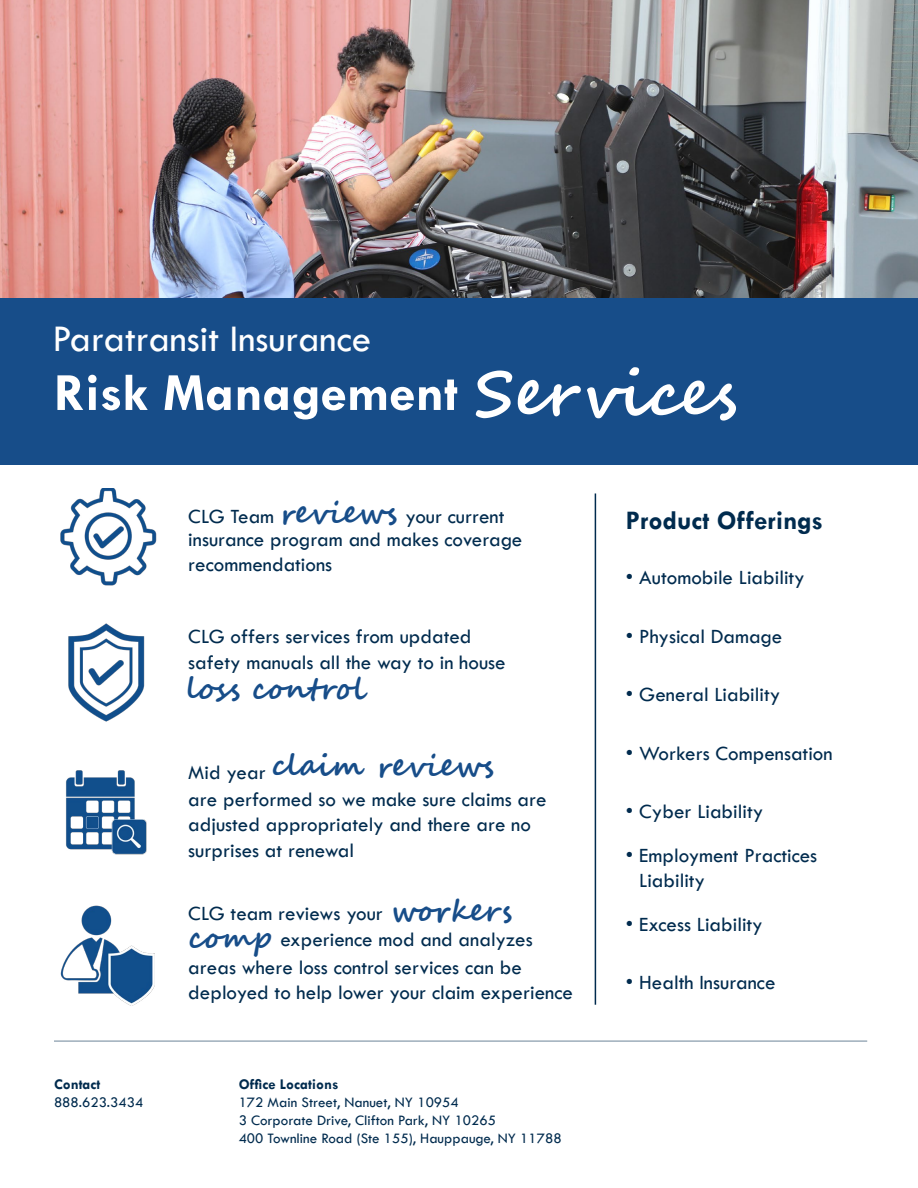
<style>
.page{position:relative;width:918px;height:1188px;background:#fff}
.page>*{position:absolute;margin:0;border:0;box-sizing:border-box;transform-origin:0 0}
.t1{font:700 63px "Segoe Script";color:#fff}
.t2{font:700 54px "Tw Cen";color:#fff}
.t3{font:39px "Tw Cen";color:#fff}
.t4{font:700 30px "Segoe Script";color:#174d89}
.t5{font:700 27px "Tw Cen";color:#002b4e}
.t6{font:21px/25.2px "Tw Cen";color:#002b4e}
.t7{font:15px/18px "Tw Cen";color:#002b4e}
.t8{font:700 15px "Tw Cen";color:#002b4e}
</style>
<div class="page">
<img style="left:0;top:0;width:918px;height:298px">
<div style="left:0;top:298px;width:918px;height:166px;background:#174d89"></div>
<img style="left:60px;top:488px;width:97px;height:98px">
<hr style="left:595px;top:493px;width:1px;height:512px;background:#002b4e">
<img style="left:66px;top:770px;width:81px;height:85px">
<img style="left:68px;top:623px;width:77px;height:99px">
<img style="left:60px;top:905px;width:95px;height:101px">
<hr style="left:54px;top:1040px;width:813px;height:2px;background:#002b4e">
<h3 class="t3" style="left:52px;top:315px;width:320px">Paratransit Insurance</h3>
<h2 class="t2" style="left:54px;top:360px;width:406px">Risk Management</h2>
<h1 class="t1" style="left:475px;top:342px;width:263px">Services</h1>
<p class="t8" style="left:54px;top:1075px;width:48px">Contact</p>
<p class="t7" style="left:54px;top:1093px;width:91px">888.623.3434</p>
<h3 class="t4" style="left:280px;top:488px;width:118px">reviews</h3>
<p class="t6" style="left:188px;top:505px;width:336px;line-height:22.6px">CLG Team<br>insurance program and makes coverage</p>
<p class="t6" style="left:188px;top:552px;width:145px">recommendations</p>
<p class="t6" style="left:405px;top:504px;width:101px">your current</p>
<p class="t6" style="left:188px;top:624px;width:319px">CLG offers services from updated safety manuals all the way to in house</p>
<h3 class="t4" style="left:185px;top:664px;width:182px">loss control</h3>
<h3 class="t4" style="left:271px;top:741px;width:224px">claim reviews</h3>
<p class="t6" style="left:188px;top:759px;width:360px;line-height:27.3px">Mid year<br>are performed so we make sure claims are</p>
<p class="t6" style="left:188px;top:812px;width:344px">adjusted appropriately and there are no surprises at renewal</p>
<p class="t6" style="left:188px;top:901px;width:196px">CLG team reviews your</p>
<h3 class="t4" style="left:391px;top:886px;width:123px">workers</h3>
<h3 class="t4" style="left:188px;top:913px;width:85px">comp</h3>
<p class="t6" style="left:280px;top:926px;width:254px">experience mod and analyzes</p>
<p class="t6" style="left:188px;top:955px;width:386px">areas where loss control services can be deployed to help lower your claim experience</p>
<p class="t8" style="left:239px;top:1075px;width:101px">Office Locations</p>
<p class="t7" style="left:239px;top:1093px;width:325px">172 Main Street, Nanuet, NY 10954<br>3 Corporate Drive, Clifton Park, NY 10265<br>400 Townline Road (Ste 155), Hauppauge, NY 11788</p>
<p class="t5" style="left:626px;top:504px;width:199px">Product Offerings</p>
<p class="t6" style="left:626px;top:565px;width:181px">• Automobile Liability</p>
<p class="t6" style="left:626px;top:624px;width:158px">• Physical Damage</p>
<p class="t6" style="left:626px;top:682px;width:156px">• General Liability</p>
<p class="t6" style="left:626px;top:741px;width:208px">• Workers Compensation</p>
<p class="t6" style="left:626px;top:799px;width:139px">• Cyber Liability</p>
<p class="t6" style="left:639px;top:843px;width:179px;text-indent:-14px">• Employment Practices<br>Liability</p>
<p class="t6" style="left:626px;top:911px;width:139px">• Excess Liability</p>
<p class="t6" style="left:626px;top:970px;width:151px">• Health Insurance</p>
</div>
